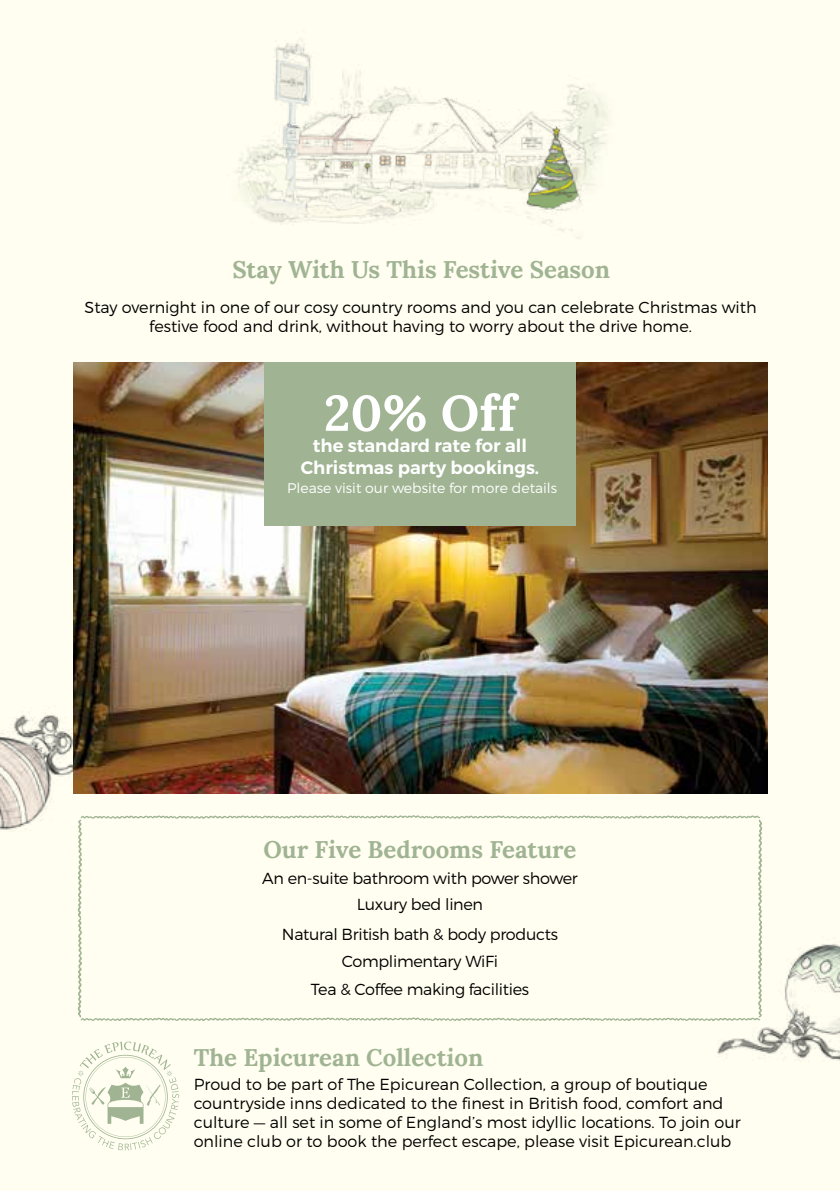
<style>
.page{position:relative;width:840px;height:1191px;background:#fff}
.page>*{position:absolute;margin:0;border:0;box-sizing:border-box;transform-origin:0 0}
.t1{font:700 50px "Lora";color:#fff}
.t2{font:700 24px "Lora";color:#a0b493}
.t3{font:600 18px/21.6px "Montserrat";color:#fff;text-align:center}
.t4{font:300 16px/19.2px "Montserrat";color:#000}
.t5{font:300 16px/27.6px "Montserrat";letter-spacing:-.02em;color:#000;text-align:center}
.t6{font:300 14px "Montserrat";color:#fff}
</style>
<div class="page">
<div style="left:0;top:0;width:839px;height:1191px;background:#fffef0"></div>
<img style="left:236px;top:39px;width:371px;height:199px">
<img style="left:0;top:715px;width:125px;height:196px">
<img style="left:717px;top:927px;width:122px;height:134px">
<svg style="left:72px;top:1041px;width:107px;height:109px"></svg>
<img style="left:73px;top:362px;width:694px;height:431px">
<div style="left:264px;top:362px;width:311px;height:164px;background:#a0b493"></div>
<svg style="left:78px;top:815px;width:684px;height:206px"></svg>
<h2 class="t2" style="left:232px;top:253px;width:379px">Stay With Us This Festive Season</h2>
<p class="t4" style="left:85px;top:297px;width:673px;text-align:center">Stay overnight in one of our cosy country rooms and you can celebrate Christmas with festive food and drink, without having to worry about the drive home.</p>
<h1 class="t1" style="left:323px;top:380px;width:194px">20% Off</h1>
<p class="t3" style="left:300px;top:435px;width:240px">the standard rate for all<br>Christmas party bookings.</p>
<p class="t6" style="left:287px;top:480px;width:271px">Please visit our website for more details</p>
<h2 class="t2" style="left:263px;top:834px;width:314px">Our Five Bedrooms Feature</h2>
<p class="t5" style="left:262px;top:865px;width:317px;line-height:26px">An en-suite bathroom with power shower<br>Luxury bed linen</p>
<p class="t5" style="left:282px;top:920px;width:277px">Natural British bath &amp; body products<br>Complimentary WiFi<br>Tea &amp; Coffee making facilities</p>
<h2 class="t2" style="left:194px;top:1041px;width:291px">The Epicurean Collection</h2>
<p class="t4" style="left:194px;top:1074px;width:548px">Proud to be part of The Epicurean Collection, a group of boutique countryside inns dedicated to the finest in British food, comfort and culture — all set in some of England’s most idyllic locations. To join our online club or to book the perfect escape, please visit Epicurean.club</p>
</div>
